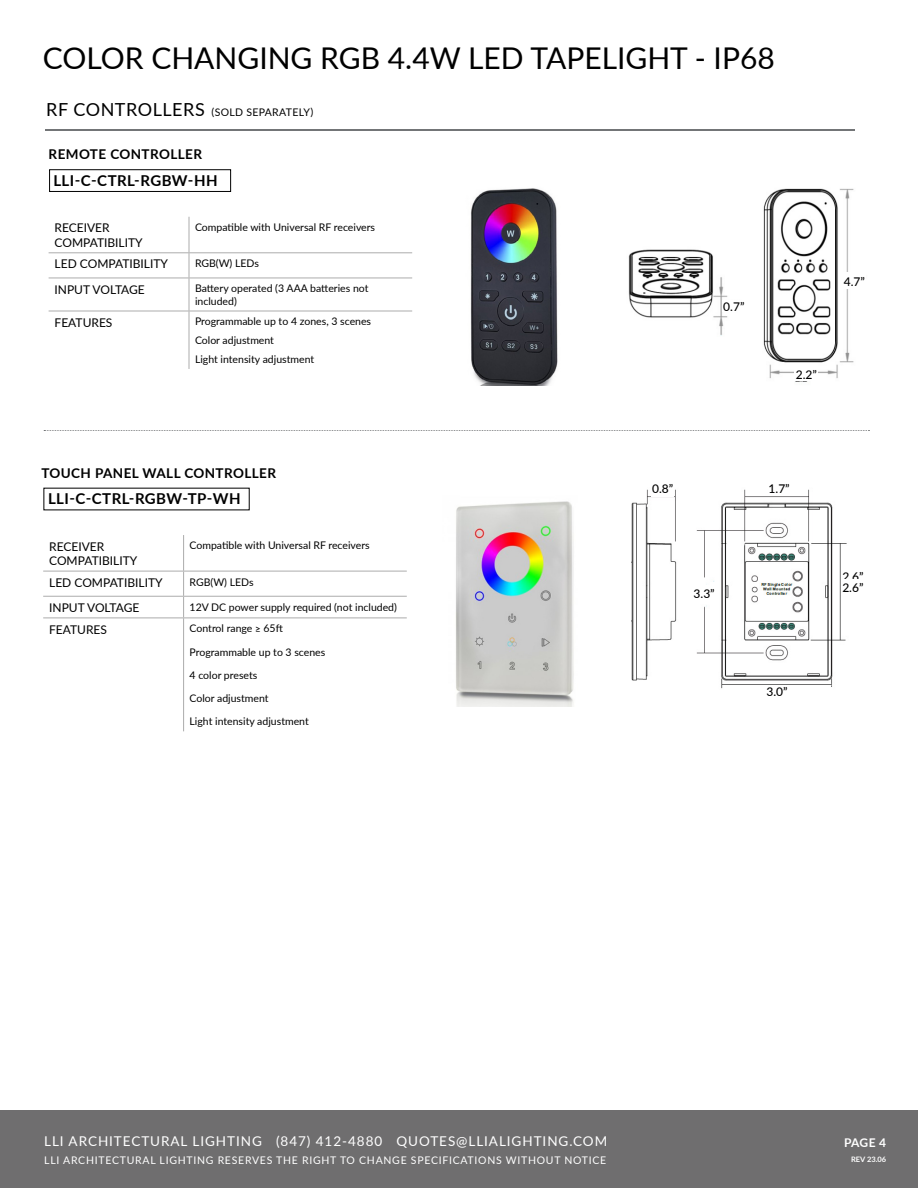
<style>
.page{position:relative;width:918px;height:1188px;background:#fff}
.page>*{position:absolute;margin:0;border:0;box-sizing:border-box;transform-origin:0 0}
.t1{font:30px "Lato";color:#000}
.t2{font:700 15px "Lato";letter-spacing:.03em;color:#000}
.t3{font:13.5px "Lato";letter-spacing:.07em;color:#fff}
.t4{font:700 13.5px "Lato";letter-spacing:.03em;color:#000}
.t5{font:12px/14.4px "Lato";color:#000}
.t6{font:500 12px "Lato";color:#000}
.t7{font:700 12px "Lato";color:#fff}
.t8{font:10.5px/18.8px "Lato";color:#000}
.t9{font:10.5px "Lato";letter-spacing:.07em;color:#fff}
.t10{font:10.5px "Lato";letter-spacing:.03em;color:#000}
.t11{font:700 7.5px "Lato";color:#fff}
.s1{font-size:18px}
</style>
<div class="page">
<div style="left:0;top:1110px;width:918px;height:78px;background:#6f6e6f"></div>
<hr style="left:45px;top:130px;width:810px;height:1px;background:#737577">
<hr style="left:183px;top:535px;width:1px;height:36px;background:#acacac">
<hr style="left:43px;top:571px;width:141px;height:1px;background:#acacac">
<hr style="left:184px;top:571px;width:223px;height:1px;background:#acacac">
<hr style="left:43px;top:596px;width:141px;height:1px;background:#acacac">
<hr style="left:184px;top:596px;width:223px;height:1px;background:#acacac">
<svg style="left:183px;top:571px;width:1px;height:47px"></svg>
<hr style="left:43px;top:618px;width:141px;height:1px;background:#acacac">
<hr style="left:184px;top:618px;width:223px;height:1px;background:#acacac">
<hr style="left:183px;top:618px;width:1px;height:113px;background:#acacac">
<hr style="left:189px;top:217px;width:1px;height:35px;background:#acacac">
<hr style="left:49px;top:252px;width:140px;height:1px;background:#acacac">
<hr style="left:189px;top:252px;width:223px;height:1px;background:#acacac">
<svg style="left:189px;top:253px;width:1px;height:25px"></svg>
<hr style="left:49px;top:278px;width:140px;height:1px;background:#acacac">
<hr style="left:189px;top:278px;width:223px;height:1px;background:#acacac">
<hr style="left:189px;top:278px;width:1px;height:33px;background:#acacac">
<hr style="left:49px;top:311px;width:140px;height:1px;background:#acacac">
<hr style="left:189px;top:311px;width:223px;height:1px;background:#acacac">
<hr style="left:189px;top:311px;width:1px;height:58px;background:#acacac">
<img style="left:632px;top:489px;width:215px;height:200px">
<div style="left:842px;top:568px;width:22px;height:17px;background:#fff"></div>
<div style="left:652px;top:480px;width:22px;height:16px;background:#fff"></div>
<div style="left:768px;top:480px;width:22px;height:16px;background:#fff"></div>
<div style="left:693px;top:585px;width:22px;height:17px;background:#fff"></div>
<div style="left:842px;top:579px;width:22px;height:16px;background:#fff"></div>
<div style="left:766px;top:685px;width:22px;height:12px;background:#fff"></div>
<svg style="left:628px;top:249px;width:100px;height:86px"></svg>
<svg style="left:763px;top:188px;width:91px;height:194px"></svg>
<div style="left:843px;top:273px;width:23px;height:16px;background:#fff"></div>
<div style="left:794px;top:368px;width:24px;height:13px;background:#fff"></div>
<div style="left:723px;top:301px;width:22px;height:11px;background:#fff"></div>
<div style="left:49px;top:169px;width:182px;height:23px;border:1px solid #000"></div>
<svg style="left:44px;top:430px;width:825px;height:1px"></svg>
<img style="left:456px;top:501px;width:118px;height:206px">
<img style="left:470px;top:188px;width:88px;height:197px">
<h1 class="t1" style="left:43px;top:37px;width:734px">COLOR CHANGING RGB 4.4W LED TAPELIGHT - IP68</h1>
<p class="t10" style="left:46px;top:105px;width:269px"><span class="s1">RF CONTROLLERS</span> (SOLD SEPARATELY)</p>
<p class="t4" style="left:49px;top:144px;width:155px">REMOTE CONTROLLER</p>
<h2 class="t2" style="left:53px;top:169px;width:166px">LLI-C-CTRL-RGBW-HH</h2>
<p class="t5" style="left:55px;top:220px;width:90px">RECEIVER<br>COMPATIBILITY</p>
<p class="t8" style="left:195px;top:218px;width:182px">Compatible with Universal RF receivers</p>
<p class="t5" style="left:55px;top:256px;width:115px">LED COMPATIBILITY</p>
<p class="t8" style="left:195px;top:254px;width:66px">RGB(W) LEDs</p>
<p class="t5" style="left:55px;top:282px;width:92px">INPUT VOLTAGE</p>
<p class="t8" style="left:195px;top:282px;width:175px;line-height:12.6px">Battery operated (3 AAA batteries not included)</p>
<p class="t5" style="left:55px;top:315px;width:59px">FEATURES</p>
<p class="t8" style="left:195px;top:312px;width:178px">Programmable up to 4 zones, 3 scenes<br>Color adjustment<br>Light intensity adjustment</p>
<p class="t6" style="left:723px;top:298px;width:23px">0.7”</p>
<p class="t6" style="left:796px;top:366px;width:23px">2.2”</p>
<p class="t6" style="left:844px;top:273px;width:23px">4.7”</p>
<p class="t4" style="left:41px;top:464px;width:236px">TOUCH PANEL WALL CONTROLLER</p>
<h2 class="t2" style="left:48px;top:488px;width:194px">LLI-C-CTRL-RGBW-TP-WH</h2>
<p class="t5" style="left:49px;top:539px;width:90px">RECEIVER<br>COMPATIBILITY</p>
<p class="t8" style="left:190px;top:536px;width:182px">Compatible with Universal RF receivers</p>
<p class="t5" style="left:49px;top:575px;width:115px">LED COMPATIBILITY</p>
<p class="t8" style="left:190px;top:572px;width:66px">RGB(W) LEDs</p>
<p class="t5" style="left:49px;top:600px;width:92px">INPUT VOLTAGE</p>
<p class="t8" style="left:190px;top:597px;width:209px">12V DC power supply required (not included)</p>
<p class="t5" style="left:49px;top:621px;width:59px">FEATURES</p>
<p class="t8" style="left:190px;top:619px;width:95px">Control range ≥ 65ft</p>
<p class="t8" style="left:190px;top:642px;width:137px">Programmable up to 3 scenes</p>
<p class="t8" style="left:190px;top:665px;width:69px">4 color presets</p>
<p class="t8" style="left:190px;top:688px;width:81px">Color adjustment</p>
<p class="t8" style="left:190px;top:712px;width:121px">Light intensity adjustment</p>
<p class="t6" style="left:652px;top:480px;width:23px">0.8”</p>
<p class="t6" style="left:769px;top:480px;width:23px">1.7”</p>
<p class="t6" style="left:694px;top:585px;width:23px">3.3”</p>
<p class="t6" style="left:766px;top:683px;width:23px">3.0”</p>
<p class="t6" style="left:842px;top:568px;width:23px">2.6”</p>
<p class="t6" style="left:842px;top:579px;width:23px">2.6”</p>
<p class="t3" style="left:44px;top:1131px;width:565px">LLI ARCHITECTURAL LIGHTING (847) 412-4880 QUOTES@LLIALIGHTING.COM</p>
<p class="t9" style="left:44px;top:1153px;width:564px">LLI ARCHITECTURAL LIGHTING RESERVES THE RIGHT TO CHANGE SPECIFICATIONS WITHOUT NOTICE</p>
<p class="t7" style="left:844px;top:1134px;width:44px">PAGE 4</p>
<p class="t11" style="left:851px;top:1154px;width:37px">REV 23.06</p>
</div>
